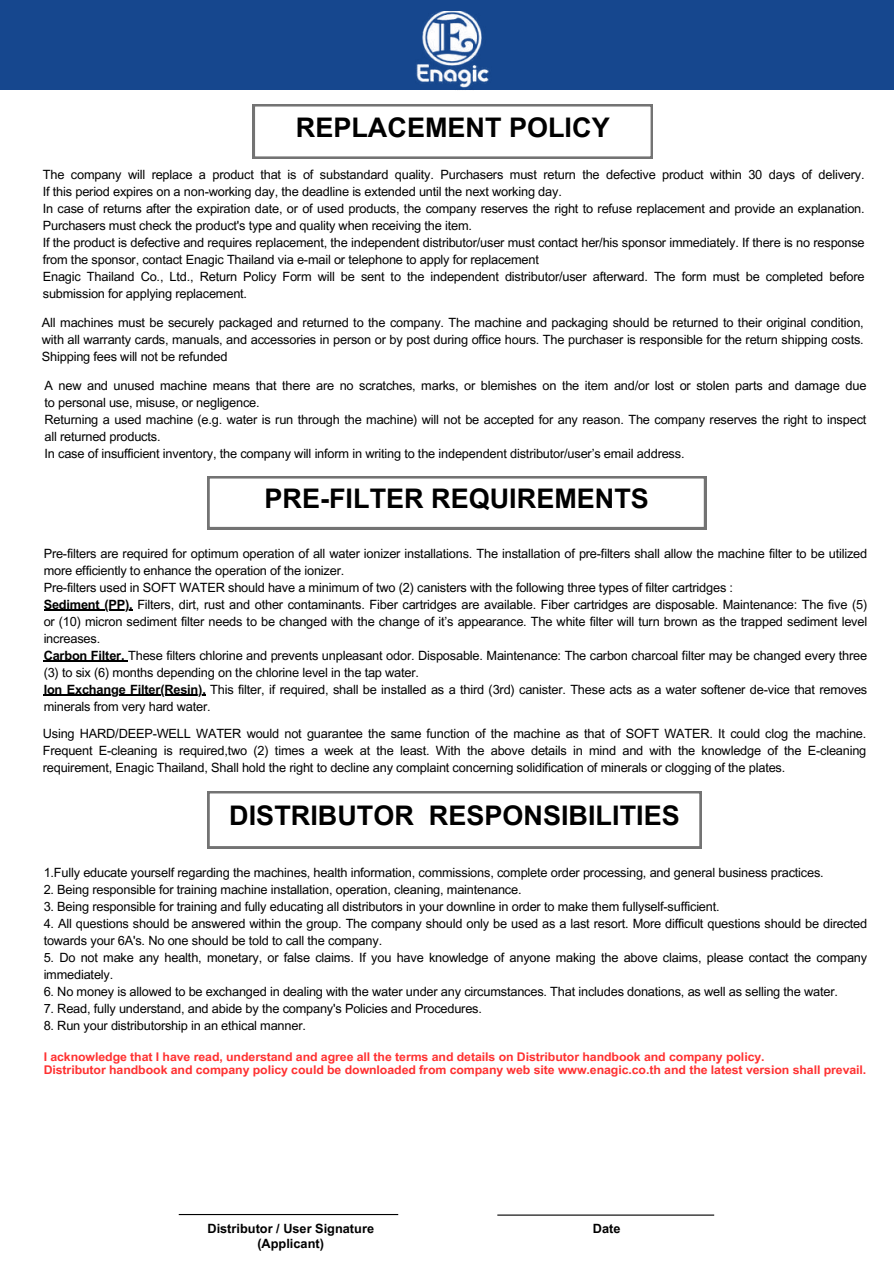
<style>
.page{position:relative;width:894px;height:1264px;background:#fff}
.page>*{position:absolute;margin:0;border:0;box-sizing:border-box;transform-origin:0 0}
.t1{font:700 27px "Arial MT Pro";color:#000}
.t2{font:12.75px/17px "Arial MT Pro";letter-spacing:-.015em;color:#000}
.t3{font:700 12.75px/14.9px "Arial MT Pro";color:#000;text-align:center}
.t4{font:700 12px/13px "Arial MT Pro";letter-spacing:-.005em;color:#ff3131}
.s1{font-weight:700}
</style>
<div class="page">
<div style="left:0;top:0;width:893px;height:89px;background:#16478e"></div>
<img style="left:414px;top:11px;width:77px;height:79px">
<svg style="left:253px;top:104px;width:399px;height:54px"></svg>
<hr style="left:44px;top:609px;width:88px;height:1px;background:#000">
<hr style="left:44px;top:660px;width:84px;height:1px;background:#000">
<hr style="left:44px;top:694px;width:162px;height:1px;background:#000">
<svg style="left:207px;top:476px;width:498px;height:53px"></svg>
<svg style="left:207px;top:791px;width:494px;height:57px"></svg>
<hr style="left:179px;top:1213px;width:219px;height:2px;background:#000">
<hr style="left:497px;top:1214px;width:217px;height:1px;background:#000">
<h1 class="t1" style="left:296px;top:117px;width:315px">REPLACEMENT POLICY</h1>
<p class="t2" style="left:43px;top:168px;width:823px">The company will replace a product that is of substandard quality. Purchasers must return the defective product within 30 days of delivery.<br>If this period expires on a non-working day, the deadline is extended until the next working day.<br>In case of returns after the expiration date, or of used products, the company reserves the right to refuse replacement and provide an explanation.<br>Purchasers must check the product's type and quality when receiving the item.<br>If the product is defective and requires replacement, the independent distributor/user must contact her/his sponsor immediately. If there is no response from the sponsor, contact Enagic Thailand via e-mail or telephone to apply for replacement<br>Enagic Thailand Co., Ltd., Return Policy Form will be sent to the independent distributor/user afterward. The form must be completed before submission for applying replacement.</p>
<p class="t2" style="left:42px;top:316px;width:823px;text-align:justify">All machines must be securely packaged and returned to the company. The machine and packaging should be returned to their original condition, with all warranty cards, manuals, and accessories in person or by post during office hours. The purchaser is responsible for the return shipping costs.<br>Shipping fees will not be refunded</p>
<p class="t2" style="left:44px;top:379px;width:823px">A new and unused machine means that there are no scratches, marks, or blemishes on the item and/or lost or stolen parts and damage due to personal use, misuse, or negligence.<br>Returning a used machine (e.g. water is run through the machine) will not be accepted for any reason. The company reserves the right to inspect all returned products.<br>In case of insufficient inventory, the company will inform in writing to the independent distributor/user’s email address.</p>
<h1 class="t1" style="left:264px;top:488px;width:386px">PRE-FILTER REQUIREMENTS</h1>
<p class="t2" style="left:44px;top:546px;width:824px">Pre-filters are required for optimum operation of all water ionizer installations. The installation of pre-filters shall allow the machine filter to be utilized more efficiently to enhance the operation of the ionizer.<br>Pre-filters used in SOFT WATER should have a minimum of two (2) canisters with the following three types of filter cartridges :<br><span class="s1">Sediment (PP).</span> Filters, dirt, rust and other contaminants. Fiber cartridges are available. Fiber cartridges are disposable. Maintenance: The five (5) or (10) micron sediment filter needs to be changed with the change of it’s appearance. The white filter will turn brown as the trapped sediment level increases.<br><span class="s1">Carbon Filter.</span> These filters chlorine and prevents unpleasant odor. Disposable. Maintenance: The carbon charcoal filter may be changed every three (3) to six (6) months depending on the chlorine level in the tap water.<br><span class="s1">Ion Exchange Filter(Resin).</span> This filter, if required, shall be installed as a third (3rd) canister. These acts as a water softener de-vice that removes minerals from very hard water.</p>
<p class="t2" style="left:43px;top:726px;width:824px;text-align:justify">Using HARD/DEEP-WELL WATER would not guarantee the same function of the machine as that of SOFT WATER. It could clog the machine.<br>Frequent E-cleaning is required,two (2) times a week at the least. With the above details in mind and with the knowledge of the E-cleaning requirement, Enagic Thailand, Shall hold the right to decline any complaint concerning solidification of minerals or clogging of the plates.</p>
<h1 class="t1" style="left:229px;top:805px;width:452px">DISTRIBUTOR RESPONSIBILITIES</h1>
<p class="t2" style="left:44px;top:865px;width:781px">1.Fully educate yourself regarding the machines, health information, commissions, complete order processing, and general business practices.</p>
<p class="t2" style="left:44px;top:882px;width:479px">2. Being responsible for training machine installation, operation, cleaning, maintenance.</p>
<p class="t2" style="left:44px;top:899px;width:677px">3. Being responsible for training and fully educating all distributors in your downline in order to make them fullyself-sufficient.</p>
<p class="t2" style="left:44px;top:916px;width:824px">4. All questions should be answered within the group. The company should only be used as a last resort. More difficult questions should be directed towards your 6A's. No one should be told to call the company.</p>
<p class="t2" style="left:44px;top:950px;width:824px">5. Do not make any health, monetary, or false claims. If you have knowledge of anyone making the above claims, please contact the company immediately.</p>
<p class="t2" style="left:44px;top:984px;width:795px">6. No money is allowed to be exchanged in dealing with the water under any circumstances. That includes donations, as well as selling the water.</p>
<p class="t2" style="left:44px;top:1001px;width:440px">7. Read, fully understand, and abide by the company's Policies and Procedures.</p>
<p class="t2" style="left:44px;top:1018px;width:264px">8. Run your distributorship in an ethical manner.</p>
<p class="t4" style="left:44px;top:1051px;width:824px">I acknowledge that I have read, understand and agree all the terms and details on Distributor handbook and company policy.<br>Distributor handbook and company policy could be downloaded from company web site www.enagic.co.th and the latest version shall prevail.</p>
<p class="t3" style="left:207px;top:1223px;width:168px">Distributor / User Signature (Applicant)</p>
<p class="t3" style="left:592px;top:1223px;width:29px">Date</p>
</div>
